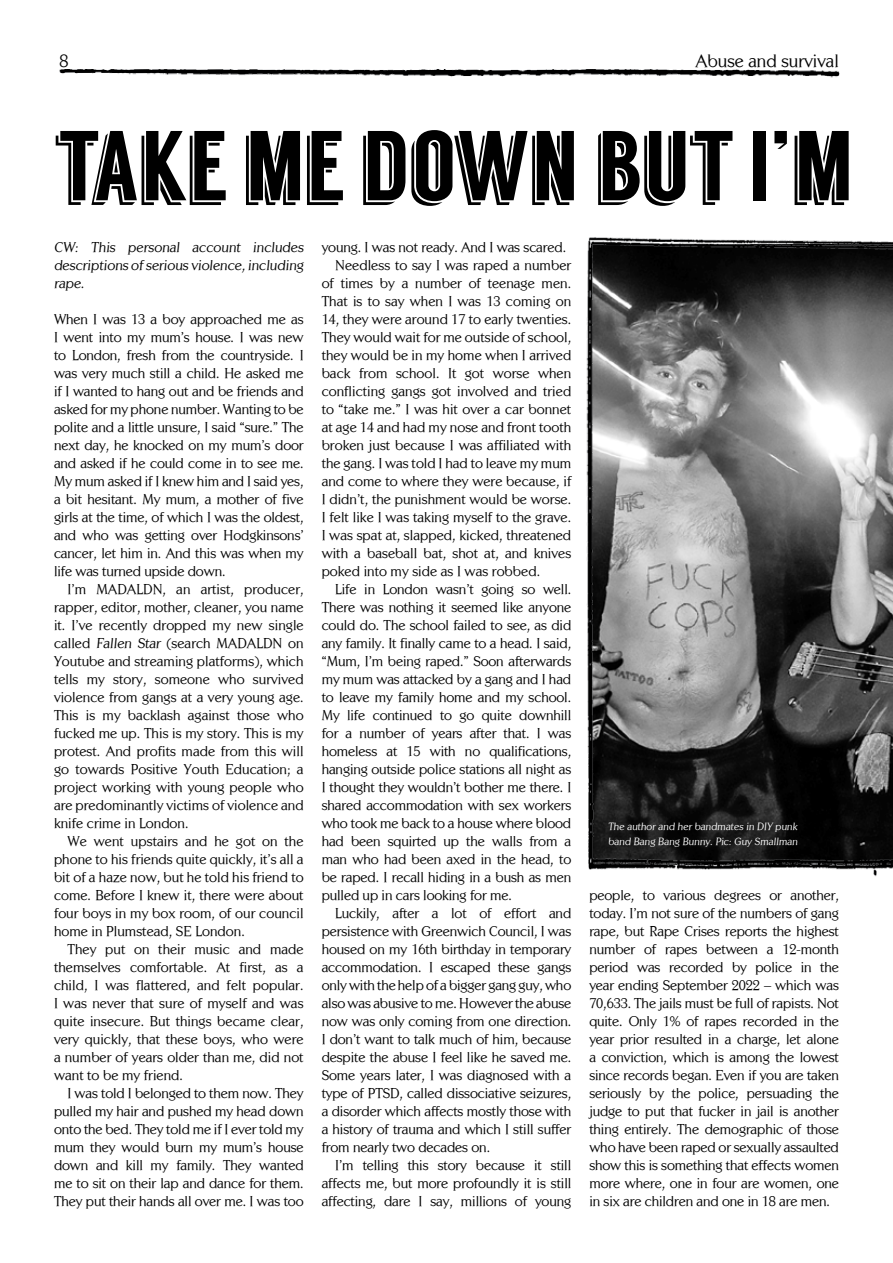
<style>
.page{position:relative;width:893px;height:1263px;background:#fff}
.page>*{position:absolute;margin:0;border:0;box-sizing:border-box;transform-origin:0 0}
.t1{font:99px "Langdon";color:#000}
.t2{font:18px "Centabel";color:#000}
.t3{font:14.25px/18px "Centabel";letter-spacing:-.01em;color:#000;text-align:justify}
.t4{font:10.5px/15px "Centabel";color:#fff}
</style>
<div class="page">
<img style="left:59px;top:70px;width:781px;height:8px">
<img style="left:586px;top:237px;width:307px;height:640px">
<p class="t2" style="left:60px;top:50px;width:10px">8</p>
<p class="t2" style="left:695px;top:50px;width:145px">Abuse and survival</p>
<h1 class="t1" style="left:54px;top:108px;width:800px">TAKE ME DOWN BUT I’M</h1>
<p class="t3" style="left:54px;top:238px;width:253px">CW: This personal account includes descriptions of serious violence, including rape.</p>
<p class="t3" style="left:54px;top:310px;width:251px">When I was 13 a boy approached me as I went into my mum’s house. I was new to London, fresh from the countryside. I was very much still a child. He asked me if I wanted to hang out and be friends and asked for my phone number. Wanting to be polite and a little unsure, I said “sure.” The next day, he knocked on my mum’s door and asked if he could come in to see me.<br>My mum asked if I knew him and I said yes, a bit hesitant. My mum, a mother of five girls at the time, of which I was the oldest, and who was getting over Hodgkinsons’ cancer, let him in. And this was when my life was turned upside down.</p>
<p class="t3" style="left:54px;top:580px;width:251px;text-indent:14px">I’m MADALDN, an artist, producer, rapper, editor, mother, cleaner, you name it. I’ve recently dropped my new single called Fallen Star (search MADALDN on Youtube and streaming platforms), which tells my story, someone who survived violence from gangs at a very young age.<br>This is my backlash against those who fucked me up. This is my story. This is my protest. And profits made from this will go towards Positive Youth Education; a project working with young people who are predominantly victims of violence and knife crime in London.</p>
<p class="t3" style="left:54px;top:832px;width:251px;text-indent:14px">We went upstairs and he got on the phone to his friends quite quickly, it’s all a bit of a haze now, but he told his friend to come. Before I knew it, there were about four boys in my box room, of our council home in Plumstead, SE London.</p>
<p class="t3" style="left:54px;top:940px;width:251px;text-indent:14px">They put on their music and made themselves comfortable. At first, as a child, I was flattered, and felt popular.<br>I was never that sure of myself and was quite insecure. But things became clear, very quickly, that these boys, who were a number of years older than me, did not want to be my friend.</p>
<p class="t3" style="left:54px;top:1084px;width:251px;text-indent:14px">I was told I belonged to them now. They pulled my hair and pushed my head down onto the bed. They told me if I ever told my mum they would burn my mum’s house down and kill my family. They wanted me to sit on their lap and dance for them.<br>They put their hands all over me. I was too</p>
<p class="t3" style="left:322px;top:238px;width:246px">young. I was not ready. And I was scared.</p>
<p class="t3" style="left:335px;top:256px;width:238px">Needless to say I was raped a number</p>
<p class="t3" style="left:322px;top:274px;width:251px">of times by a number of teenage men.</p>
<p class="t3" style="left:322px;top:292px;width:251px">That is to say when I was 13 coming on</p>
<p class="t3" style="left:322px;top:310px;width:251px">14, they were around 17 to early twenties.</p>
<p class="t3" style="left:322px;top:328px;width:251px">They would wait for me outside of school,</p>
<p class="t3" style="left:322px;top:346px;width:251px">they would be in my home when I arrived</p>
<p class="t3" style="left:322px;top:364px;width:251px">back from school. It got worse when</p>
<p class="t3" style="left:322px;top:382px;width:251px">conflicting gangs got involved and tried</p>
<p class="t3" style="left:322px;top:400px;width:251px">to “take me.” I was hit over a car bonnet</p>
<p class="t3" style="left:322px;top:418px;width:251px">at age 14 and had my nose and front tooth</p>
<p class="t3" style="left:322px;top:436px;width:251px">broken just because I was affiliated with</p>
<p class="t3" style="left:322px;top:454px;width:251px">the gang. I was told I had to leave my mum</p>
<p class="t3" style="left:322px;top:472px;width:251px">and come to where they were because, if</p>
<p class="t3" style="left:322px;top:490px;width:251px">I didn’t, the punishment would be worse.</p>
<p class="t3" style="left:322px;top:508px;width:251px">I felt like I was taking myself to the grave.</p>
<p class="t3" style="left:322px;top:526px;width:251px">I was spat at, slapped, kicked, threatened</p>
<p class="t3" style="left:322px;top:544px;width:251px">with a baseball bat, shot at, and knives</p>
<p class="t3" style="left:322px;top:562px;width:220px">poked into my side as I was robbed.</p>
<p class="t3" style="left:335px;top:580px;width:238px">Life in London wasn’t going so well.</p>
<p class="t3" style="left:322px;top:598px;width:251px">There was nothing it seemed like anyone</p>
<p class="t3" style="left:322px;top:616px;width:251px">could do. The school failed to see, as did</p>
<p class="t3" style="left:322px;top:634px;width:251px">any family. It finally came to a head. I said,</p>
<p class="t3" style="left:322px;top:652px;width:251px">“Mum, I’m being raped.” Soon afterwards</p>
<p class="t3" style="left:322px;top:670px;width:251px">my mum was attacked by a gang and I had</p>
<p class="t3" style="left:322px;top:688px;width:251px">to leave my family home and my school.</p>
<p class="t3" style="left:322px;top:706px;width:251px">My life continued to go quite downhill</p>
<p class="t3" style="left:322px;top:724px;width:251px">for a number of years after that. I was</p>
<p class="t3" style="left:322px;top:742px;width:251px">homeless at 15 with no qualifications,</p>
<p class="t3" style="left:322px;top:760px;width:251px">hanging outside police stations all night as</p>
<p class="t3" style="left:322px;top:778px;width:251px">I thought they wouldn’t bother me there. I</p>
<p class="t3" style="left:322px;top:796px;width:251px">shared accommodation with sex workers</p>
<p class="t3" style="left:322px;top:814px;width:251px">who took me back to a house where blood</p>
<p class="t3" style="left:322px;top:832px;width:251px">had been squirted up the walls from a</p>
<p class="t3" style="left:322px;top:850px;width:251px">man who had been axed in the head, to</p>
<p class="t3" style="left:322px;top:868px;width:251px">be raped. I recall hiding in a bush as men</p>
<p class="t3" style="left:322px;top:886px;width:192px">pulled up in cars looking for me.</p>
<p class="t3" style="left:335px;top:904px;width:238px">Luckily, after a lot of effort and</p>
<p class="t3" style="left:322px;top:922px;width:251px">persistence with Greenwich Council, I was</p>
<p class="t3" style="left:322px;top:940px;width:251px">housed on my 16th birthday in temporary</p>
<p class="t3" style="left:322px;top:958px;width:251px">accommodation. I escaped these gangs</p>
<p class="t3" style="left:322px;top:976px;width:251px">only with the help of a bigger gang guy, who</p>
<p class="t3" style="left:322px;top:994px;width:251px">also was abusive to me. However the abuse</p>
<p class="t3" style="left:322px;top:1012px;width:251px">now was only coming from one direction.</p>
<p class="t3" style="left:322px;top:1030px;width:251px">I don’t want to talk much of him, because</p>
<p class="t3" style="left:322px;top:1048px;width:251px">despite the abuse I feel like he saved me.</p>
<p class="t3" style="left:322px;top:1066px;width:251px">Some years later, I was diagnosed with a</p>
<p class="t3" style="left:322px;top:1084px;width:251px">type of PTSD, called dissociative seizures,</p>
<p class="t3" style="left:322px;top:1102px;width:251px">a disorder which affects mostly those with</p>
<p class="t3" style="left:322px;top:1120px;width:251px">a history of trauma and which I still suffer</p>
<p class="t3" style="left:322px;top:1138px;width:170px">from nearly two decades on.</p>
<p class="t3" style="left:335px;top:1156px;width:238px">I’m telling this story because it still</p>
<p class="t3" style="left:322px;top:1174px;width:251px">affects me, but more profoundly it is still</p>
<p class="t3" style="left:322px;top:1192px;width:251px">affecting, dare I say, millions of young</p>
<p class="t4" style="left:608px;top:818px;width:192px">The author and her bandmates in DIY punk band Bang Bang Bunny. Pic: Guy Smallman</p>
<p class="t3" style="left:589px;top:886px;width:251px">people, to various degrees or another, today. I’m not sure of the numbers of gang rape, but Rape Crises reports the highest number of rapes between a 12-month period was recorded by police in the year ending September 2022 – which was 70,633. The jails must be full of rapists. Not quite. Only 1% of rapes recorded in the year prior resulted in a charge, let alone a conviction, which is among the lowest since records began. Even if you are taken seriously by the police, persuading the judge to put that fucker in jail is another thing entirely. The demographic of those who have been raped or sexually assaulted show this is something that effects women more where, one in four are women, one in six are children and one in 18 are men.</p>
</div>
